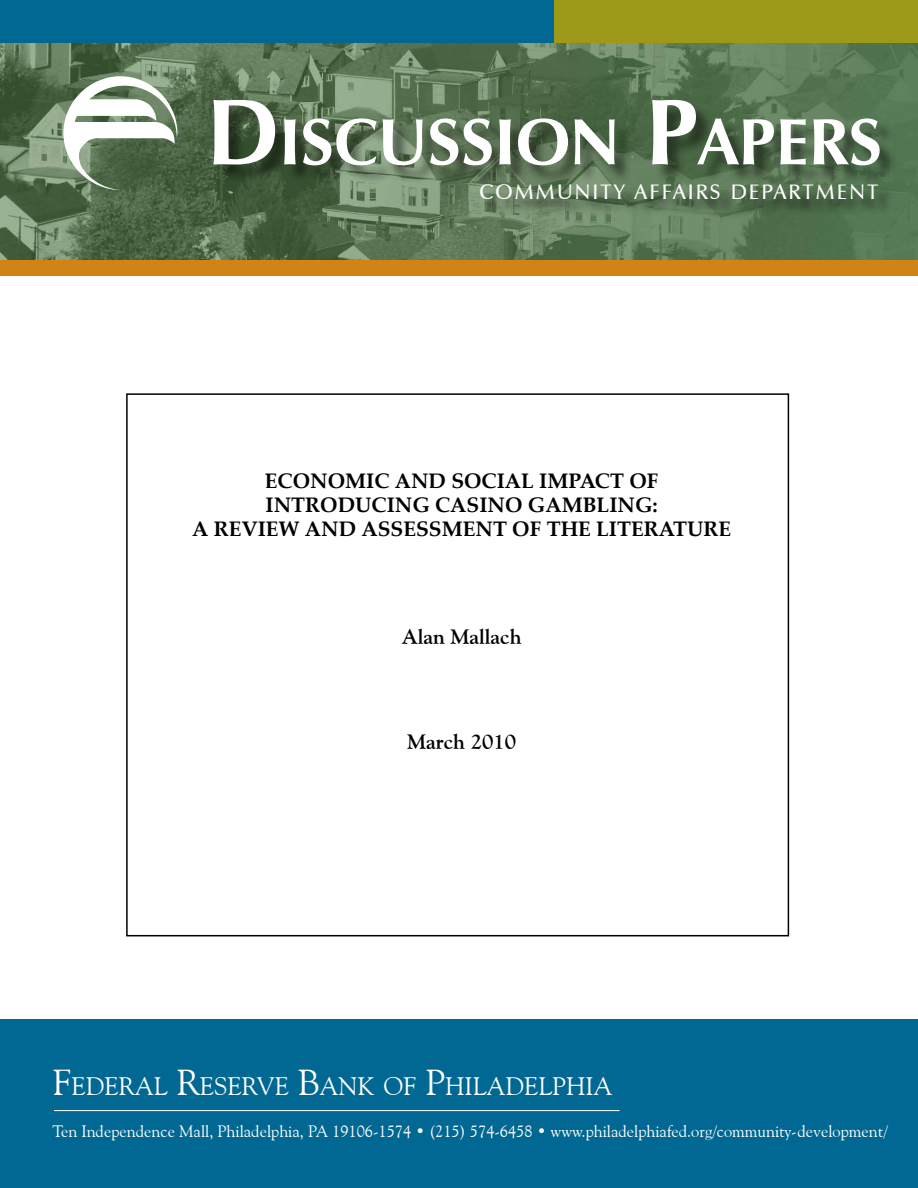
<style>
.page{position:relative;width:918px;height:1188px;background:#fff}
.page>*{position:absolute;margin:0;border:0;box-sizing:border-box;transform-origin:0 0}
.t1{font:700 66.15px "Zapf Humanist 601 BT";color:#fff}
.t2{font:25.2px "Goudy Old Style BT";color:#fff}
.t3{font:700 21px "Palatino Linotype";color:#000}
.t4{font:600 21px "Zapf Humanist 601 BT";letter-spacing:.1em;color:#fff}
.t5{font:700 21px "Goudy Old Style BT";color:#000}
.t6{font:16.5px "Goudy Old Style BT";color:#fff}
.s1{font-size:94.5px}
.s2{font-size:36px}
</style>
<div class="page">
<img style="left:0;top:42px;width:918px;height:218px">
<div style="left:0;top:1020px;width:918px;height:168px;background:#006892"></div>
<svg style="left:63px;top:76px;width:114px;height:114px"></svg>
<div style="left:215px;top:102px;width:682px;height:82px;background:#000;opacity:.45"></div>
<div style="left:0;top:0;width:601px;height:42px;background:#006892"></div>
<div style="left:482px;top:186px;width:413px;height:31px;background:#000;opacity:.75"></div>
<div style="left:0;top:260px;width:918px;height:15px;background:#d18316"></div>
<div style="left:554px;top:0;width:364px;height:42px;background:#9d9a1a"></div>
<hr style="left:54px;top:1110px;width:566px;height:1px;background:#fff">
<h1 class="t1" style="left:206px;top:101px;width:677px"><span class="s1">D</span>ISCUSSION <span class="s1">P</span>APERS</h1>
<p class="t4" style="left:479px;top:178px;width:401px">COMMUNITY AFFAIRS DEPARTMENT</p>
<p class="t3" style="left:265px;top:466px;width:395px">ECONOMIC AND SOCIAL IMPACT OF</p>
<p class="t3" style="left:266px;top:490px;width:394px">INTRODUCING CASINO GAMBLING:</p>
<p class="t3" style="left:192px;top:514px;width:184px">A REVIEW AND ASSESS</p>
<p class="t3" style="left:442px;top:514px;width:290px">MENT OF THE LITERATURE</p>
<p class="t5" style="left:402px;top:624px;width:121px">Alan Mallach</p>
<p class="t5" style="left:407px;top:729px;width:110px">March 2010</p>
<h2 class="t2" style="left:53px;top:1070px;width:561px"><span class="s2">F</span>EDERAL <span class="s2">R</span>ESERVE <span class="s2">B</span>ANK OF <span class="s2">P</span>HILADELPHIA</h2>
<p class="t6" style="left:53px;top:1121px;width:837px">Ten Independence Mall, Philadelphia, PA 19106-1574 • (215) 574-6458 • www.philadelphiafed.org/community-development/</p>
</div>
